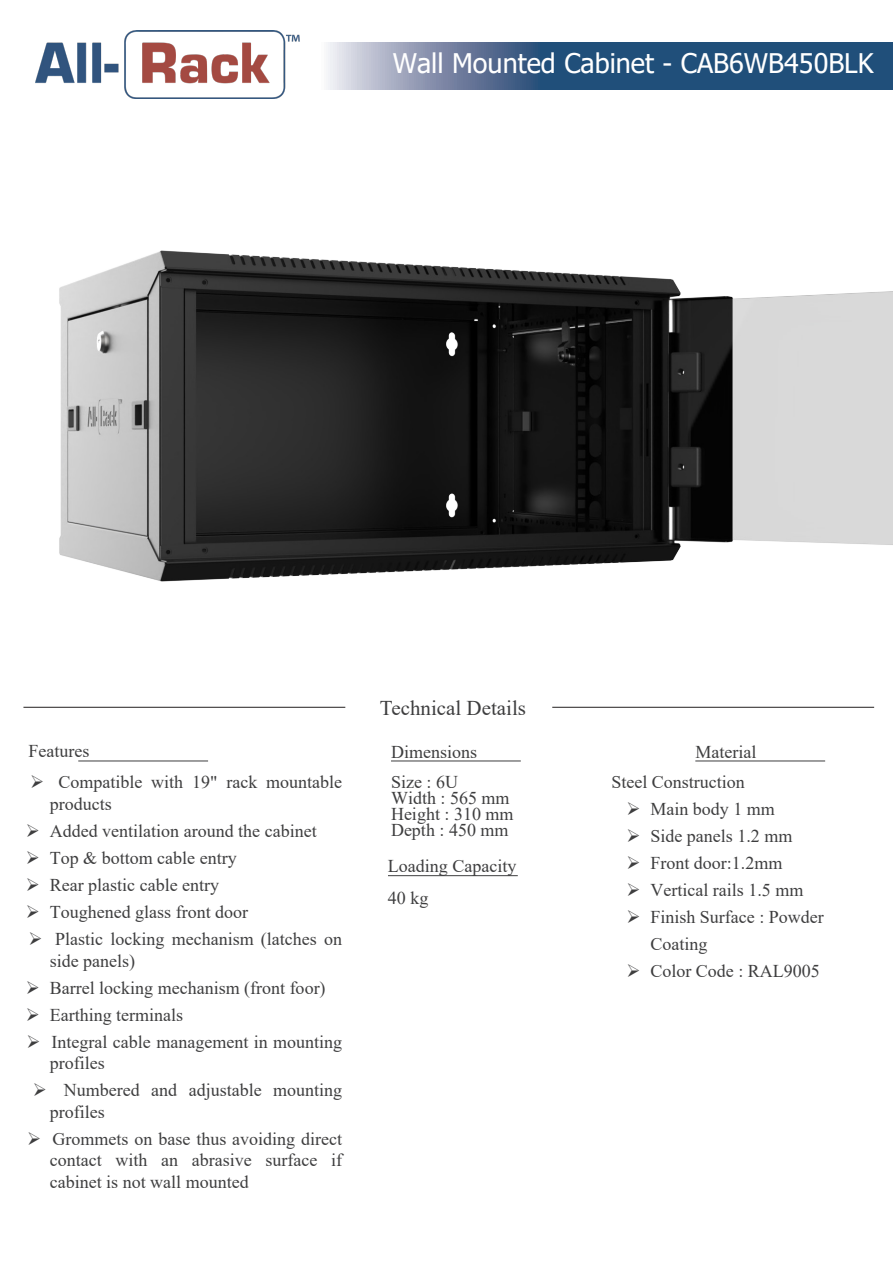
<style>
.page{position:relative;width:893px;height:1263px;background:#fff}
.page>*{position:absolute;margin:0;border:0;box-sizing:border-box;transform-origin:0 0}
.t1{font:27px "Tahoma";color:#fff}
.t2{font:21px "Times New Roman";color:#3e3e3f}
.t3{font:18px/21.6px "Times New Roman";color:#3e3e3f}
.t4{font:18px "Times New Roman";color:#3e3e3f}
</style>
<div class="page">
<img style="left:35px;top:31px;width:265px;height:67px">
<svg style="left:328px;top:42px;width:564px;height:47px;background:#47698e"></svg>
<hr style="left:391px;top:761px;width:130px;height:1px;background:#3e3e3f">
<hr style="left:78px;top:761px;width:130px;height:1px;background:#3e3e3f">
<hr style="left:23px;top:707px;width:322px;height:1px;background:#231f20">
<hr style="left:552px;top:707px;width:322px;height:1px;background:#231f20">
<hr style="left:695px;top:761px;width:130px;height:1px;background:#3e3e3f">
<img style="left:59px;top:250px;width:834px;height:332px">
<hr style="left:388px;top:875px;width:130px;height:1px;background:#3e3e3f">
<h1 class="t1" style="left:393px;top:45px;width:482px">Wall Mounted Cabinet - CAB6WB450BLK</h1>
<p class="t4" style="left:29px;top:738px;width:62px">Features</p>
<p class="t3" style="left:50px;top:771px;width:294px;text-indent:-20px">➢ Compatible with 19" rack mountable products</p>
<p class="t3" style="left:26px;top:819px;width:292px">➢ Added ventilation around the cabinet</p>
<p class="t3" style="left:26px;top:846px;width:212px">➢ Top &amp; bottom cable entry</p>
<p class="t3" style="left:26px;top:873px;width:195px">➢ Rear plastic cable entry</p>
<p class="t3" style="left:26px;top:900px;width:224px">➢ Toughened glass front door</p>
<p class="t3" style="left:50px;top:927px;width:294px;text-indent:-21px">➢ Plastic locking mechanism (latches on side panels)</p>
<p class="t3" style="left:26px;top:976px;width:301px">➢ Barrel locking mechanism (front foor)</p>
<p class="t3" style="left:26px;top:1003px;width:159px">➢ Earthing terminals</p>
<p class="t3" style="left:50px;top:1030px;width:294px;text-indent:-23px">➢ Integral cable management in mounting profiles</p>
<p class="t3" style="left:50px;top:1079px;width:294px;text-indent:-17px">➢ Numbered and adjustable mounting profiles</p>
<p class="t3" style="left:50px;top:1127px;width:294px;text-align:justify;text-indent:-23px">➢ Grommets on base thus avoiding direct contact with an abrasive surface if cabinet is not wall mounted</p>
<p class="t2" style="left:380px;top:693px;width:148px">Technical Details</p>
<p class="t4" style="left:391px;top:740px;width:88px">Dimensions</p>
<p class="t4" style="left:391px;top:769px;width:68px">Size : 6U</p>
<p class="t4" style="left:391px;top:785px;width:120px">Width : 565 mm</p>
<p class="t4" style="left:391px;top:801px;width:124px">Height : 310 mm</p>
<p class="t4" style="left:391px;top:818px;width:119px">Depth : 450 mm</p>
<p class="t4" style="left:388px;top:854px;width:130px">Loading Capacity</p>
<p class="t4" style="left:388px;top:885px;width:42px">40 kg</p>
<p class="t4" style="left:695px;top:740px;width:62px">Material</p>
<p class="t4" style="left:611px;top:769px;width:135px">Steel Construction</p>
<p class="t4" style="left:626px;top:796px;width:150px">➢ Main body 1 mm</p>
<p class="t4" style="left:626px;top:823px;width:168px">➢ Side panels 1.2 mm</p>
<p class="t4" style="left:626px;top:850px;width:158px">➢ Front door:1.2mm</p>
<p class="t4" style="left:626px;top:877px;width:178px">➢ Vertical rails 1.5 mm</p>
<p class="t3" style="left:650px;top:903px;width:175px;line-height:27px;text-indent:-24px">➢ Finish Surface : Powder<br>Coating</p>
<p class="t3" style="left:626px;top:959px;width:195px">➢ Color Code : RAL9005</p>
</div>
